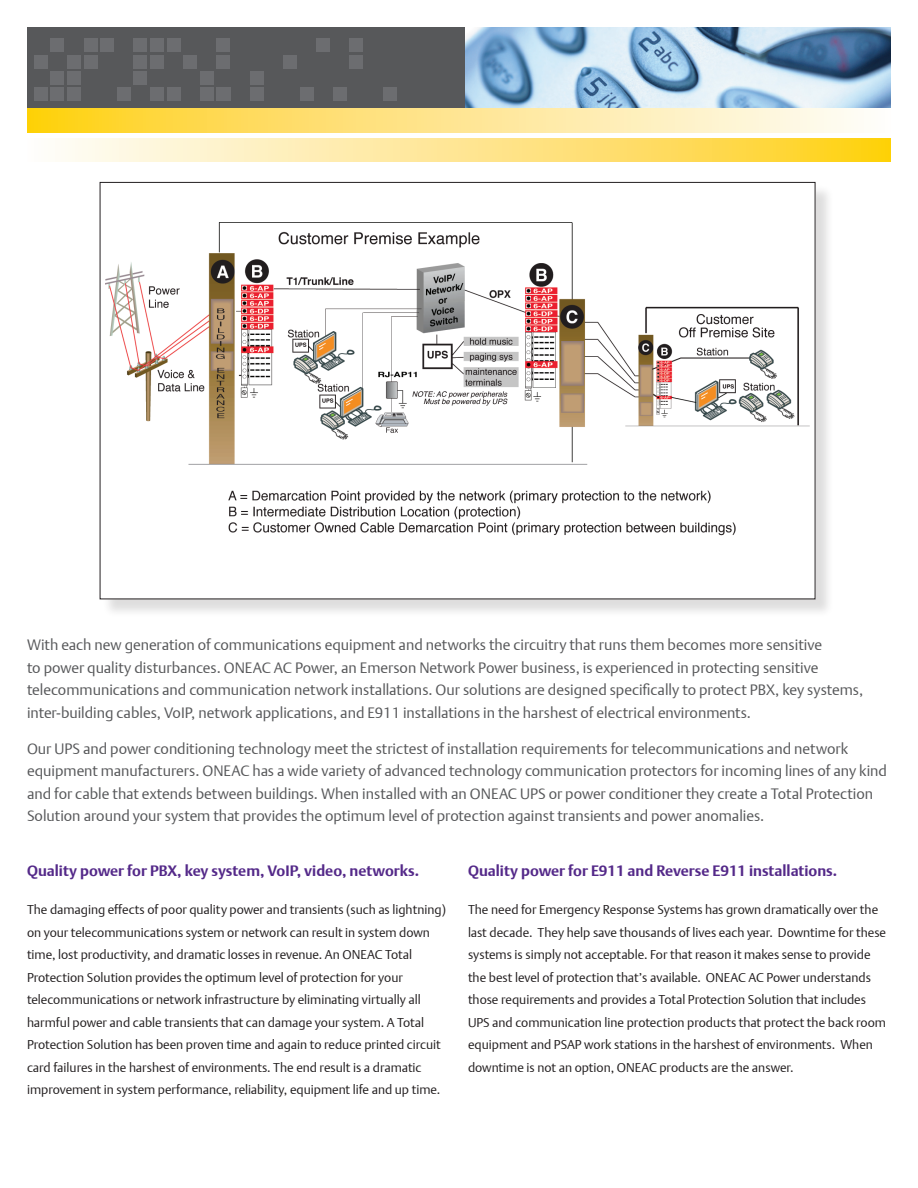
<style>
.page{position:relative;width:918px;height:1188px;background:#fff}
.page>*{position:absolute;margin:0;border:0;box-sizing:border-box;transform-origin:0 0}
.t1{font:15px/22.5px "DTL Argo T Light";color:#57585a}
.t2{font:700 15px "DTL Argo T";color:#542989}
.t3{font:12.75px/22.5px "DTL Argo T Light";color:#231f20}
</style>
<div class="page">
<svg style="left:27px;top:109px;width:831px;height:23px;background:#fee58a"></svg>
<svg style="left:61px;top:139px;width:830px;height:23px;background:#fee58a"></svg>
<div style="left:27px;top:27px;width:864px;height:81px;background:#57585a"></div>
<img style="left:466px;top:27px;width:425px;height:81px">
<div style="left:117px;top:87px;width:14px;height:14px;background:#6c6d70"></div>
<div style="left:150px;top:87px;width:14px;height:14px;background:#6c6d70"></div>
<div style="left:167px;top:87px;width:13px;height:14px;background:#6c6d70"></div>
<div style="left:200px;top:87px;width:14px;height:14px;background:#6c6d70"></div>
<div style="left:217px;top:87px;width:13px;height:14px;background:#6c6d70"></div>
<div style="left:250px;top:87px;width:13px;height:14px;background:#6c6d70"></div>
<div style="left:300px;top:87px;width:13px;height:14px;background:#6c6d70"></div>
<div style="left:333px;top:87px;width:13px;height:14px;background:#6c6d70"></div>
<div style="left:34px;top:55px;width:13px;height:13px;background:#6c6d70"></div>
<div style="left:67px;top:55px;width:14px;height:13px;background:#6c6d70"></div>
<div style="left:84px;top:55px;width:13px;height:13px;background:#6c6d70"></div>
<div style="left:134px;top:55px;width:13px;height:13px;background:#6c6d70"></div>
<div style="left:150px;top:55px;width:14px;height:13px;background:#6c6d70"></div>
<div style="left:183px;top:55px;width:14px;height:13px;background:#6c6d70"></div>
<div style="left:217px;top:55px;width:13px;height:13px;background:#6c6d70"></div>
<div style="left:283px;top:55px;width:13px;height:13px;background:#6c6d70"></div>
<div style="left:51px;top:38px;width:13px;height:14px;background:#6c6d70"></div>
<div style="left:84px;top:38px;width:13px;height:14px;background:#6c6d70"></div>
<div style="left:100px;top:38px;width:14px;height:14px;background:#6c6d70"></div>
<div style="left:134px;top:38px;width:13px;height:14px;background:#6c6d70"></div>
<div style="left:150px;top:38px;width:14px;height:14px;background:#6c6d70"></div>
<div style="left:167px;top:38px;width:13px;height:14px;background:#6c6d70"></div>
<div style="left:217px;top:38px;width:13px;height:14px;background:#6c6d70"></div>
<div style="left:383px;top:87px;width:13px;height:14px;background:#6c6d70"></div>
<div style="left:349px;top:55px;width:14px;height:13px;background:#6c6d70"></div>
<div style="left:316px;top:38px;width:14px;height:14px;background:#6c6d70"></div>
<div style="left:349px;top:38px;width:14px;height:14px;background:#6c6d70"></div>
<div style="left:51px;top:71px;width:13px;height:14px;background:#6c6d70"></div>
<div style="left:67px;top:71px;width:14px;height:14px;background:#6c6d70"></div>
<div style="left:134px;top:71px;width:13px;height:14px;background:#6c6d70"></div>
<div style="left:216px;top:87px;width:14px;height:13px;background:#6c6d70"></div>
<div style="left:200px;top:71px;width:13px;height:14px;background:#6c6d70"></div>
<div style="left:250px;top:71px;width:13px;height:14px;background:#6c6d70"></div>
<div style="left:34px;top:88px;width:13px;height:13px;background:#6c6d70"></div>
<div style="left:51px;top:88px;width:13px;height:13px;background:#6c6d70"></div>
<div style="left:67px;top:88px;width:14px;height:13px;background:#6c6d70"></div>
<div style="left:102px;top:184px;width:732px;height:434px;background:#231f20;opacity:.15"></div>
<div style="left:100px;top:182px;width:715px;height:417px;background:#fff"></div>
<img style="left:106px;top:222px;width:703px;height:314px">
<p class="t1" style="left:27px;top:633px;width:838px">With each new generation of communications equipment and networks the circuitry that runs them becomes more sensitive<br>to power quality disturbances. ONEAC AC Power, an Emerson Network Power business, is experienced in protecting sensitive telecommunications and communication network installations. Our solutions are designed specifically to protect PBX, key systems, inter-building cables, VoIP, network applications, and E911 installations in the harshest of electrical environments.</p>
<p class="t1" style="left:27px;top:737px;width:862px">Our UPS and power conditioning technology meet the strictest of installation requirements for telecommunications and network equipment manufacturers. ONEAC has a wide variety of advanced technology communication protectors for incoming lines of any kind and for cable that extends between buildings. When installed with an ONEAC UPS or power conditioner they create a Total Protection Solution around your system that provides the optimum level of protection against transients and power anomalies.</p>
<p class="t2" style="left:27px;top:861px;width:394px">Quality power for PBX, key system, VoIP, video, networks.</p>
<p class="t3" style="left:27px;top:898px;width:421px">The damaging effects of poor quality power and transients (such as lightning) on your telecommunications system or network can result in system down time, lost productivity, and dramatic losses in revenue. An ONEAC Total Protection Solution provides the optimum level of protection for your telecommunications or network infrastructure by eliminating virtually all harmful power and cable transients that can damage your system. A Total Protection Solution has been proven time and again to reduce printed circuit card failures in the harshest of environments. The end result is a dramatic improvement in system performance, reliability, equipment life and up time.</p>
<p class="t2" style="left:468px;top:861px;width:371px">Quality power for E911 and Reverse E911 installations.</p>
<p class="t3" style="left:468px;top:898px;width:420px">The need for Emergency Response Systems has grown dramatically over the last decade. They help save thousands of lives each year. Downtime for these systems is simply not acceptable. For that reason it makes sense to provide the best level of protection that’s available. ONEAC AC Power understands those requirements and provides a Total Protection Solution that includes UPS and communication line protection products that protect the back room equipment and PSAP work stations in the harshest of environments. When downtime is not an option, ONEAC products are the answer.</p>
</div>
